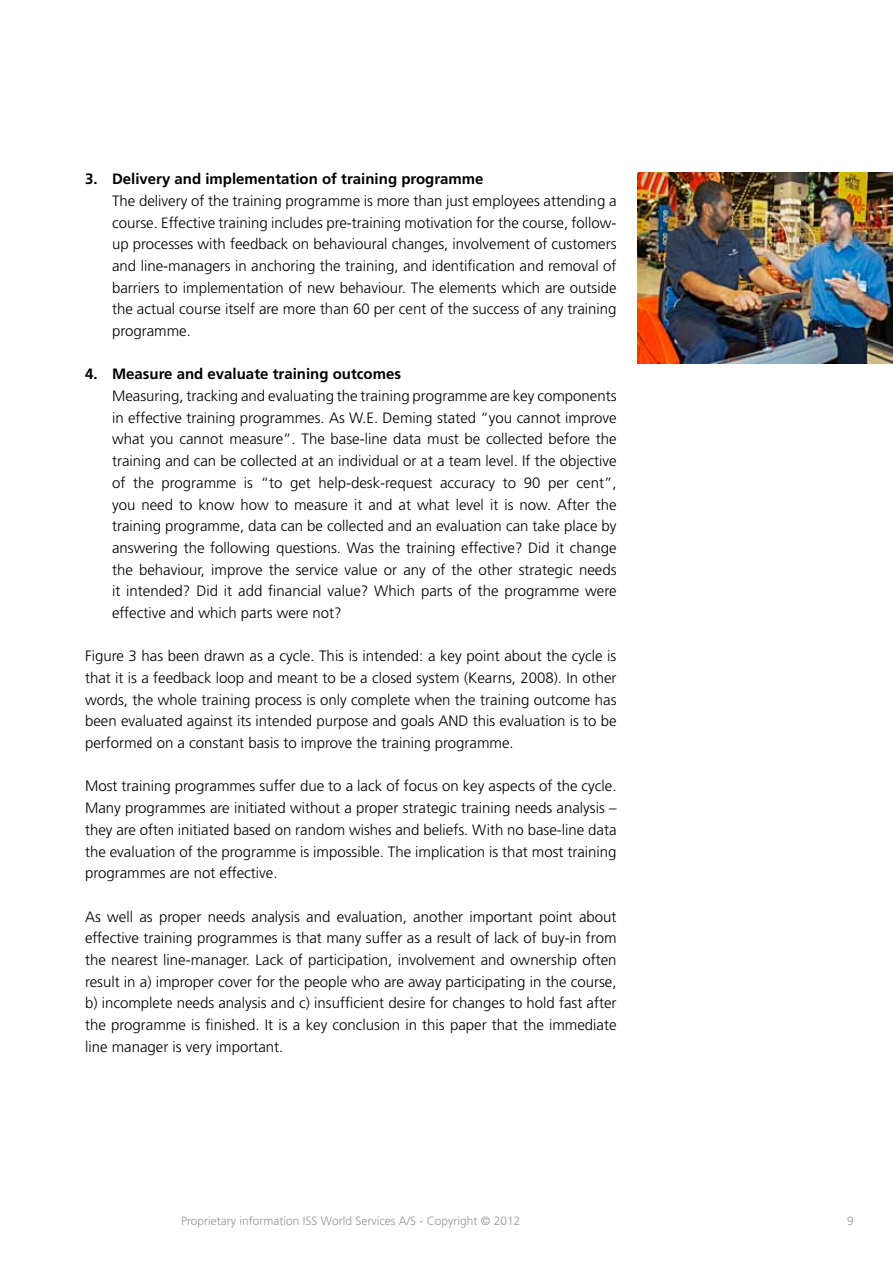
<style>
.page{position:relative;width:893px;height:1263px;background:#fff}
.page>*{position:absolute;margin:0;border:0;box-sizing:border-box;transform-origin:0 0}
.t1{font:300 15px/21.8px "Frutiger";color:#000;text-align:justify}
.t2{font:700 15px "Frutiger";color:#000}
.t3{font:300 12px "Frutiger";color:#939598}
</style>
<div class="page">
<img style="left:638px;top:172px;width:255px;height:192px">
<p class="t2" style="left:85px;top:170px;width:400px">3. Delivery and implementation of training programme</p>
<p class="t1" style="left:112px;top:190px;width:506px">The delivery of the training programme is more than just employees attending a course. Effective training includes pre-training motivation for the course, follow&shy;up processes with feedback on behavioural changes, involvement of customers and line-managers in anchoring the training, and identification and removal of barriers to implementation of new behaviour. The elements which are outside the actual course itself are more than 60 per cent of the success of any training programme.</p>
<p class="t2" style="left:85px;top:365px;width:317px">4. Measure and evaluate training outcomes</p>
<p class="t1" style="left:112px;top:385px;width:506px">Measuring, tracking and evaluating the training programme are key components in effective training programmes. As W.E. Deming stated “you cannot improve what you cannot measure”. The base-line data must be collected before the training and can be collected at an individual or at a team level. If the objective of the programme is “to get help-desk-request accuracy to 90 per cent”, you need to know how to measure it and at what level it is now. After the training programme, data can be collected and an evaluation can take place by answering the following questions. Was the training effective? Did it change the behaviour, improve the service value or any of the other strategic needs it intended? Did it add financial value? Which parts of the programme were effective and which parts were not?</p>
<p class="t1" style="left:85px;top:645px;width:533px">Figure 3 has been drawn as a cycle. This is intended: a key point about the cycle is that it is a feedback loop and meant to be a closed system (Kearns, 2008). In other words, the whole training process is only complete when the training outcome has been evaluated against its intended purpose and goals AND this evaluation is to be performed on a constant basis to improve the training programme.</p>
<p class="t1" style="left:85px;top:776px;width:533px">Most training programmes suffer due to a lack of focus on key aspects of the cycle.<br>Many programmes are initiated without a proper strategic training needs analysis – they are often initiated based on random wishes and beliefs. With no base-line data the evaluation of the programme is impossible. The implication is that most training programmes are not effective.</p>
<p class="t1" style="left:85px;top:906px;width:533px">As well as proper needs analysis and evaluation, another important point about effective training programmes is that many suffer as a result of lack of buy-in from the nearest line-manager. Lack of participation, involvement and ownership often result in a) improper cover for the people who are away participating in the course, b) incomplete needs analysis and c) insufficient desire for changes to hold fast after the programme is finished. It is a key conclusion in this paper that the immediate line manager is very important.</p>
<p class="t3" style="left:181px;top:1214px;width:341px">Proprietary information ISS World Services A/S - Copyright © 2012</p>
<p class="t3" style="left:847px;top:1214px;width:8px">9</p>
</div>
